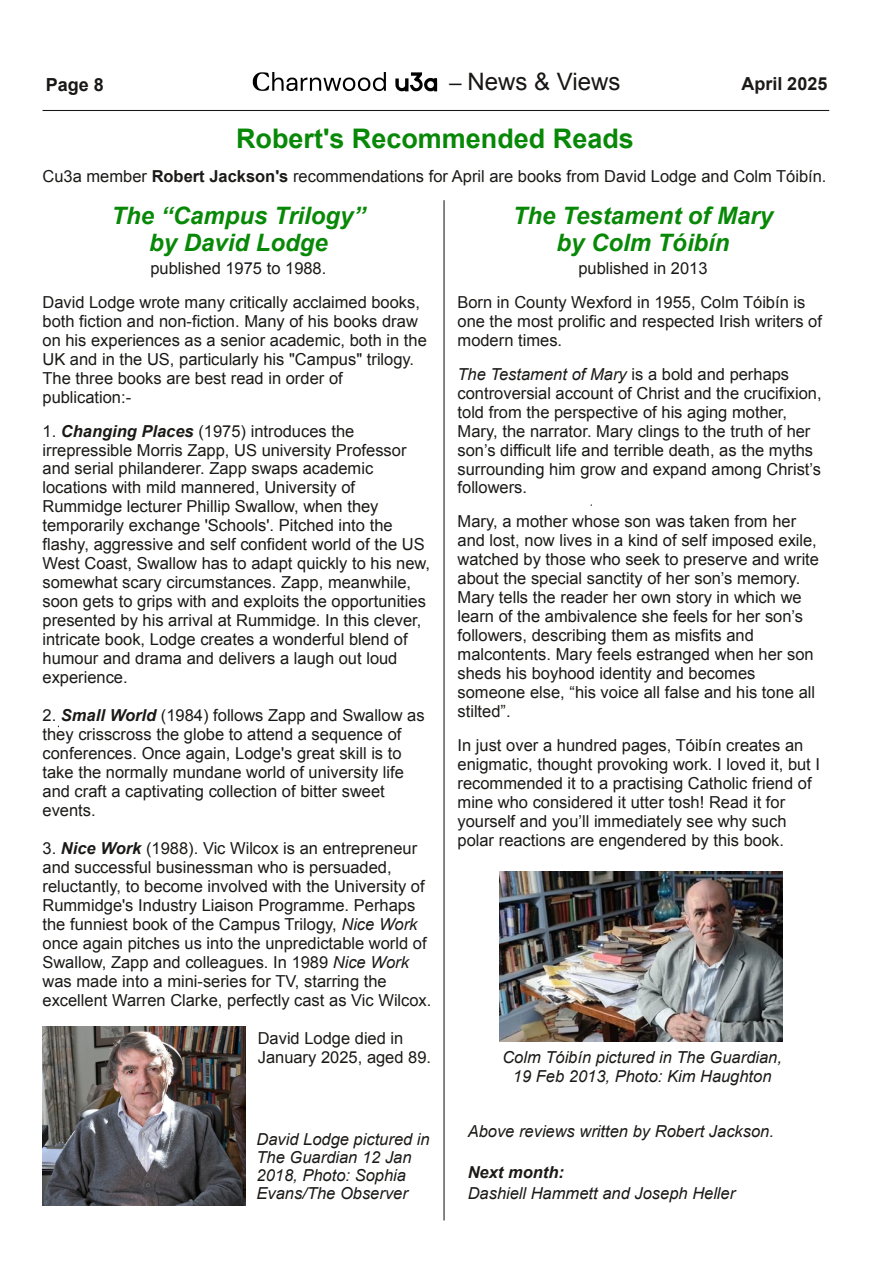
<style>
.page{position:relative;width:893px;height:1263px;background:#fff}
.page>*{position:absolute;margin:0;border:0;box-sizing:border-box;transform-origin:0 0}
.t1{font:700 27px "Arial";color:#058704}
.t2{font:italic 700 24px/27px "Arial";color:#058704;text-align:center}
.t3{font:24px "Arial";letter-spacing:.005em;color:#181715}
.t4{font:700 18px "Arial";color:#181715}
.t5{font:16.5px/18.9px "Arial";color:#181715}
.t6{font:italic 16.5px/18px "Arial";color:#181715}
.t7{font:italic 700 16.5px "Arial";color:#181715}
.s1{font-family:"Times New Roman";font-weight:700}
.s2{font-weight:700}
.s3{font-weight:700;font-style:italic}
.s4{font-style:italic}
</style>
<div class="page">
<hr style="left:43px;top:110px;width:786px;height:1px;background:#181715">
<img style="left:252px;top:72px;width:186px;height:20px">
<hr style="left:443px;top:200px;width:2px;height:1020px;background:#181715">
<img style="left:43px;top:1026px;width:203px;height:179px">
<img style="left:499px;top:872px;width:284px;height:170px">
<p class="t4" style="left:46px;top:75px;width:60px">Page 8</p>
<h2 class="t3" style="left:449px;top:68px;width:173px"><span class="s1">–</span> News &amp; Views</h2>
<p class="t4" style="left:741px;top:74px;width:88px">April 2025</p>
<h1 class="t1" style="left:236px;top:124px;width:399px">Robert's Recommended Reads</h1>
<p class="t5" style="left:43px;top:167px;width:785px">Cu3a member <span class="s2">Robert Jackson's</span> recommendations for April are books from David Lodge and Colm Tóibín.</p>
<h2 class="t2" style="left:111px;top:202px;width:256px">The “Campus Trilogy” by David Lodge</h2>
<p class="t5" style="left:43px;top:251px;width:379px;line-height:33.9px;text-indent:108px">published 1975 to 1988.<br>David Lodge wrote many critically acclaimed books,</p>
<p class="t5" style="left:43px;top:311px;width:386px">both fiction and non-fiction. Many of his books draw on his experiences as a senior academic, both in the UK and in the US, particularly his "Campus" trilogy.<br>The three books are best read in order of publication:-</p>
<p class="t5" style="left:43px;top:421px;width:389px">1. <span class="s3">Changing Places</span> (1975) introduces the irrepressible Morris Zapp, US university Professor and serial philanderer. Zapp swaps academic locations with mild mannered, University of Rummidge lecturer Phillip Swallow, when they temporarily exchange 'Schools'. Pitched into the flashy, aggressive and self confident world of the US West Coast, Swallow has to adapt quickly to his new, somewhat scary circumstances. Zapp, meanwhile, soon gets to grips with and exploits the opportunities presented by his arrival at Rummidge. In this clever, intricate book, Lodge creates a wonderful blend of humour and drama and delivers a laugh out loud experience.</p>
<p class="t5" style="left:43px;top:706px;width:384px">2. <span class="s3">Small World</span> (1984) follows Zapp and Swallow as they crisscross the globe to attend a sequence of conferences. Once again, Lodge's great skill is to take the normally mundane world of university life and craft a captivating collection of bitter sweet events.</p>
<p class="t5" style="left:43px;top:839px;width:390px">3. <span class="s3">Nice Work</span> (1988). Vic Wilcox is an entrepreneur and successful businessman who is persuaded, reluctantly, to become involved with the University of Rummidge's Industry Liaison Programme. Perhaps the funniest book of the Campus Trilogy, <span class="s4">Nice Work </span>once again pitches us into the unpredictable world of Swallow, Zapp and colleagues. In 1989 <span class="s4">Nice Work </span>was made into a mini-series for TV, starring the excellent Warren Clarke, perfectly cast as Vic Wilcox.</p>
<p class="t5" style="left:258px;top:1028px;width:175px">David Lodge died in<br>January 2025, aged 89.</p>
<h2 class="t2" style="left:513px;top:202px;width:262px">The Testament of Mary by Colm Tóibín</h2>
<p class="t5" style="left:457px;top:251px;width:349px;line-height:33.9px;text-indent:121px">published in 2013<br>Born in County Wexford in 1955, Colm Tóibín is</p>
<p class="t5" style="left:457px;top:311px;width:366px">one the most prolific and respected Irish writers of modern times.</p>
<p class="t5" style="left:457px;top:364px;width:366px"><span class="s4">The Testament of Mary</span> is a bold and perhaps controversial account of Christ and the crucifixion, told from the perspective of his aging mother, Mary, the narrator. Mary clings to the truth of her son’s difficult life and terrible death, as the myths surrounding him grow and expand among Christ’s followers.</p>
<p class="t5" style="left:457px;top:512px;width:363px">Mary, a mother whose son was taken from her and lost, now lives in a kind of self imposed exile, watched by those who seek to preserve and write about the special sanctity of her son’s memory.<br>Mary tells the reader her own story in which we learn of the ambivalence she feels for her son’s followers, describing them as misfits and malcontents. Mary feels estranged when her son sheds his boyhood identity and becomes someone else, “his voice all false and his tone all stilted”.</p>
<p class="t5" style="left:457px;top:736px;width:364px">In just over a hundred pages, Tóibín creates an enigmatic, thought provoking work. I loved it, but I recommended it to a practising Catholic friend of mine who considered it utter tosh! Read it for yourself and you’ll immediately see why such polar reactions are engendered by this book.</p>
<p class="t6" style="left:502px;top:1048px;width:281px;line-height:18.9px;text-align:center">Colm Tóibín pictured in The Guardian,<br>19 Feb 2013, Photo: Kim Haughton</p>
<p class="t6" style="left:257px;top:1130px;width:175px">David Lodge pictured in<br>The Guardian 12 Jan<br>2018, Photo: Sophia<br>Evans/The Observer</p>
<p class="t6" style="left:468px;top:1122px;width:308px">Above reviews written by Robert Jackson.</p>
<p class="t7" style="left:468px;top:1163px;width:98px">Next month:</p>
<p class="t6" style="left:468px;top:1184px;width:269px">Dashiell Hammett and Joseph Heller</p>
</div>
